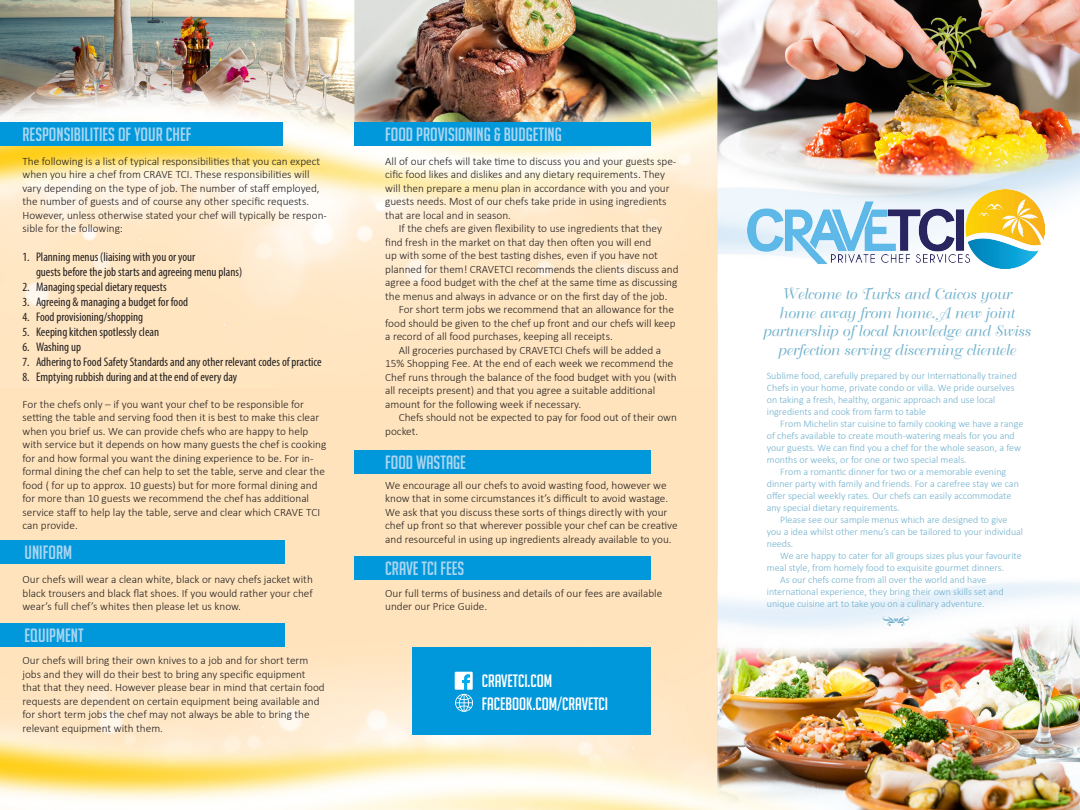
<style>
.page{position:relative;width:1080px;height:810px;background:#fff}
.page>*{position:absolute;margin:0;border:0;box-sizing:border-box;transform-origin:0 0}
.t1{font:18.75px "Big Noodle Titling";color:#aad6f1}
.t2{font:17.5px "Big Noodle Titling";color:#fff}
.t3{font:15px/18.5px "Duchess";color:#70b0cc;text-align:center}
.t4{font:condensed 12.5px "Myriad Pro";color:#231f20}
.t5{font:300 11.25px/13.5px "Calibri";color:#231f20}
.t6{font:300 10px/12px "Calibri";color:#70b0cc}
</style>
<div class="page">
<img style="left:0;top:0;width:1080px;height:810px">
<img style="left:747px;top:190px;width:297px;height:79px">
<svg style="left:882px;top:616px;width:27px;height:10px"></svg>
<div style="left:0;top:122px;width:283px;height:24px;background:#0097db"></div>
<div style="left:354px;top:122px;width:297px;height:24px;background:#0097db"></div>
<div style="left:354px;top:450px;width:297px;height:24px;background:#0097db"></div>
<div style="left:354px;top:556px;width:297px;height:24px;background:#0097db"></div>
<div style="left:413px;top:647px;width:238px;height:87px;background:#0097db"></div>
<div style="left:0;top:540px;width:285px;height:24px;background:#0097db"></div>
<div style="left:0;top:623px;width:285px;height:24px;background:#0097db"></div>
<svg style="left:455px;top:672px;width:18px;height:40px"></svg>
<p class="t1" style="left:22px;top:124px;width:171px">RESPONSIBILITIES OF YOUR CHEF</p>
<p class="t5" style="left:22px;top:154px;width:306px">The following is a list of typical responsibilities that you can expect when you hire a chef from CRAVE TCI. These responsibilities will vary depending on the type of job. The number of staff employed, the number of guests and of course any other specific requests.<br>However, unless otherwise stated your chef will typically be respon&shy;sible for the following:</p>
<p class="t4" style="left:22px;top:249px;width:174px">1. Planning menus (liaising with you or your</p>
<p class="t4" style="left:36px;top:264px;width:208px">guests before the job starts and agreeing menu plans)</p>
<p class="t4" style="left:22px;top:279px;width:146px">2. Managing special dietary requests</p>
<p class="t4" style="left:22px;top:294px;width:167px">3. Agreeing &amp; managing a budget for food</p>
<p class="t4" style="left:22px;top:309px;width:122px">4. Food provisioning/shopping</p>
<p class="t4" style="left:22px;top:324px;width:138px">5. Keeping kitchen spotlessly clean</p>
<p class="t4" style="left:22px;top:339px;width:60px">6. Washing up</p>
<p class="t4" style="left:22px;top:354px;width:301px">7. Adhering to Food Safety Standards and any other relevant codes of practice</p>
<p class="t4" style="left:22px;top:369px;width:216px">8. Emptying rubbish during and at the end of every day</p>
<p class="t5" style="left:22px;top:397px;width:305px">For the chefs only – if you want your chef to be responsible for setting the table and serving food then it is best to make this clear when you brief us. We can provide chefs who are happy to help with service but it depends on how many guests the chef is cooking for and how formal you want the dining experience to be. For in&shy;formal dining the chef can help to set the table, serve and clear the food ( for up to approx. 10 guests) but for more formal dining and for more than 10 guests we recommend the chef has additional service staff to help lay the table, serve and clear which CRAVE TCI can provide.</p>
<p class="t1" style="left:25px;top:542px;width:49px">UNIFORM</p>
<p class="t5" style="left:22px;top:573px;width:292px;text-align:justify">Our chefs will wear a clean white, black or navy chefs jacket with black trousers and black flat shoes. If you would rather your chef wear’s full chef’s whites then please let us know.</p>
<p class="t1" style="left:25px;top:625px;width:61px">EQUIPMENT</p>
<p class="t5" style="left:22px;top:654px;width:304px">Our chefs will bring their own knives to a job and for short term jobs and they will do their best to bring any specific equipment that that they need. However please bear in mind that certain food requests are dependent on certain equipment being available and for short term jobs the chef may not always be able to bring the relevant equipment with them.</p>
<p class="t1" style="left:385px;top:124px;width:178px">FOOD PROVISIONING &amp; BUDGETING</p>
<p class="t5" style="left:385px;top:154px;width:293px">All of our chefs will take time to discuss you and your guests spe&shy;cific food likes and dislikes and any dietary requirements. They will then prepare a menu plan in accordance with you and your guests needs. Most of our chefs take pride in using ingredients that are local and in season.</p>
<p class="t5" style="left:385px;top:222px;width:295px;text-indent:13px">If the chefs are given flexibility to use ingredients that they find fresh in the market on that day then often you will end<br>up with some of the best tasting dishes, even if you have not planned for them! CRAVETCI recommends the clients discuss and agree a food budget with the chef at the same time as discussing the menus and always in advance or on the first day of the job.</p>
<p class="t5" style="left:385px;top:303px;width:292px;text-indent:13px">For short term jobs we recommend that an allowance for the food should be given to the chef up front and our chefs will keep a record of all food purchases, keeping all receipts.</p>
<p class="t5" style="left:385px;top:343px;width:293px;text-indent:13px">All groceries purchased by CRAVETCI Chefs will be added a 15% Shopping Fee. At the end of each week we recommend the Chef runs through the balance of the food budget with you (with all receipts present) and that you agree a suitable additional amount for the following week if necessary.</p>
<p class="t5" style="left:385px;top:411px;width:293px;text-indent:13px">Chefs should not be expected to pay for food out of their own pocket.</p>
<p class="t1" style="left:385px;top:452px;width:82px">FOOD WASTAGE</p>
<p class="t5" style="left:385px;top:478px;width:294px">We encourage all our chefs to avoid wasting food, however we know that in some circumstances it’s difficult to avoid wastage.<br>We ask that you discuss these sorts of things directly with your chef up front so that wherever possible your chef can be creative and resourceful in using up ingredients already available to you.</p>
<p class="t1" style="left:385px;top:558px;width:81px">CRAVE TCI FEES</p>
<p class="t5" style="left:385px;top:586px;width:279px">Our full terms of business and details of our fees are available under our Price Guide.</p>
<p class="t2" style="left:482px;top:671px;width:72px">CRAVETCI.COM</p>
<p class="t2" style="left:482px;top:694px;width:128px">FACEBOOK.COM/CRAVETCI</p>
<p class="t3" style="left:762px;top:285px;width:269px">Welcome to Turks and Caicos your home away from home. A new joint partnership of local knowledge and Swiss perfection serving discerning clientele</p>
<p class="t6" style="left:767px;top:370px;width:252px">Sublime food, carefully prepared by our Internationally trained Chefs in your home, private condo or villa. We pride ourselves on taking a fresh, healthy, organic approach and use local ingredients and cook from farm to table</p>
<p class="t6" style="left:767px;top:418px;width:258px;text-indent:13px">From Michelin star cuisine to family cooking we have a range of chefs available to create mouth-watering meals for you and your guests. We can find you a chef for the whole season, a few months or weeks, or for one or two special meals.</p>
<p class="t6" style="left:767px;top:466px;width:254px;text-indent:13px">From a romantic dinner for two or a memorable evening dinner party with family and friends. For a carefree stay we can offer special weekly rates. Our chefs can easily accommodate any special dietary requirements.</p>
<p class="t6" style="left:767px;top:514px;width:258px;text-indent:13px">Please see our sample menus which are designed to give you a idea whilst other menu’s can be tailored to your individual needs.</p>
<p class="t6" style="left:767px;top:550px;width:256px;text-indent:13px">We are happy to cater for all groups sizes plus your favourite meal style, from homely food to exquisite gourmet dinners.</p>
<p class="t6" style="left:767px;top:574px;width:238px;text-indent:13px">As our chefs come from all over the world and have international experience, they bring their own skills set and unique cuisine art to take you on a culinary adventure.</p>
</div>
